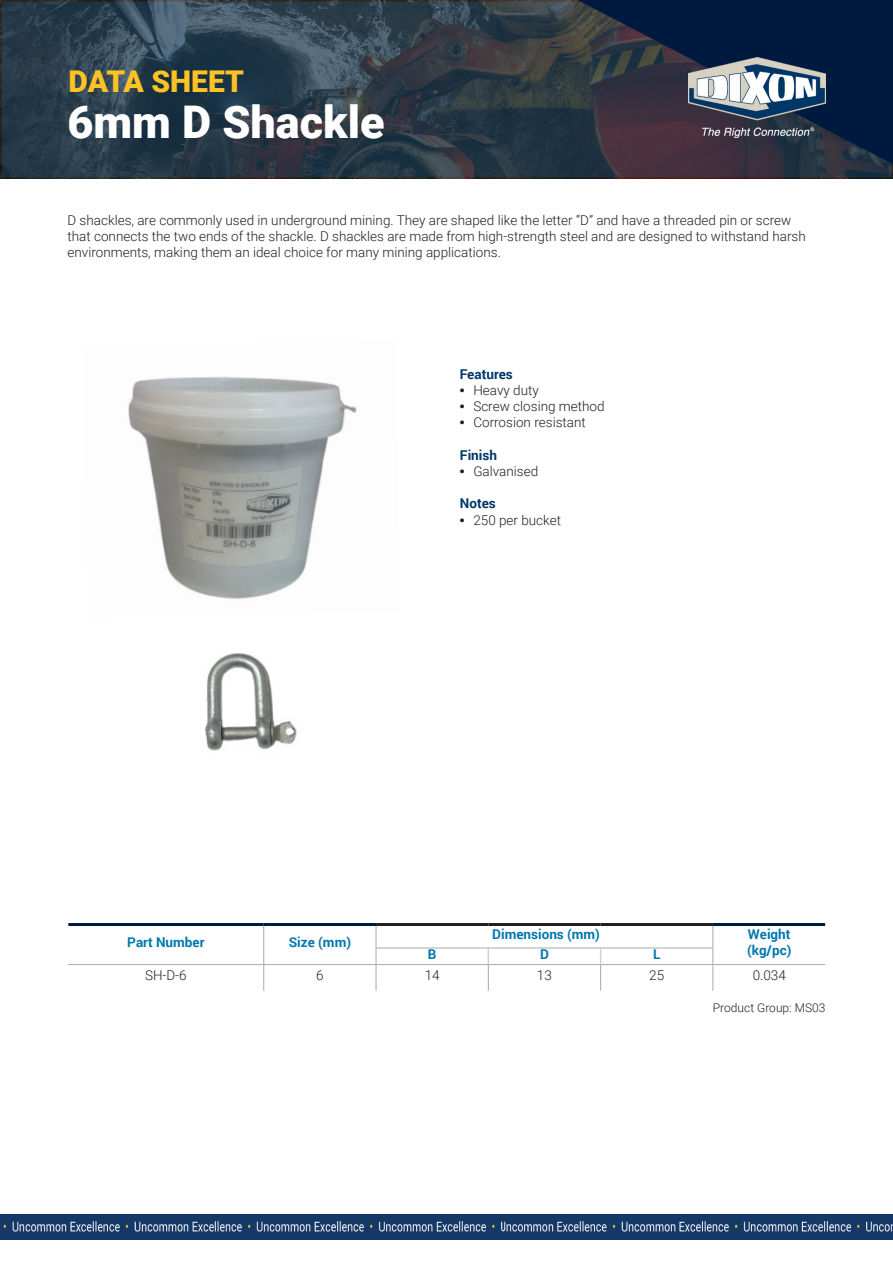
<style>
.page{position:relative;width:893px;height:1263px;background:#fff}
.page>*{position:absolute;margin:0;border:0;box-sizing:border-box;transform-origin:0 0}
.t1{font:900 45px "Roboto";color:#fff}
.t2{font:900 30px "Roboto";color:#fec224}
._2020_Body_Text{font:300 13.5px/16.2px "Roboto";color:#231f20}
._2020_Table_Header{font:700 13.5px "Roboto";color:#0077ae}
.t3{font:700 13.5px "Roboto";color:#003667}
._2020_Table_Header-2{font:300 13.5px "Roboto";color:#231f20}
._2020_Table_Part_Num{font:300 12px "Roboto";color:#231f20}
.s1{font-family:"Arial";font-weight:700}
</style>
<div class="page">
<img style="left:0;top:1215px;width:504px;height:24px">
<img style="left:504px;top:1215px;width:389px;height:24px">
<hr style="left:68px;top:964px;width:196px;height:1px;background:#a8a9ad">
<hr style="left:264px;top:964px;width:112px;height:1px;background:#a8a9ad">
<hr style="left:376px;top:964px;width:112px;height:1px;background:#a8a9ad">
<hr style="left:488px;top:964px;width:113px;height:1px;background:#a8a9ad">
<hr style="left:601px;top:964px;width:112px;height:1px;background:#a8a9ad">
<hr style="left:713px;top:964px;width:112px;height:1px;background:#a8a9ad">
<hr style="left:68px;top:923px;width:196px;height:3px;background:#00193f">
<hr style="left:264px;top:923px;width:112px;height:3px;background:#00193f">
<hr style="left:713px;top:923px;width:112px;height:3px;background:#00193f">
<svg style="left:488px;top:948px;width:1px;height:43px"></svg>
<svg style="left:600px;top:948px;width:1px;height:43px"></svg>
<hr style="left:376px;top:923px;width:112px;height:3px;background:#231f20">
<hr style="left:488px;top:923px;width:113px;height:3px;background:#231f20">
<hr style="left:601px;top:923px;width:112px;height:3px;background:#231f20">
<hr style="left:376px;top:947px;width:112px;height:1px;background:#a8a9ad">
<hr style="left:488px;top:947px;width:113px;height:1px;background:#a8a9ad">
<hr style="left:601px;top:947px;width:112px;height:1px;background:#a8a9ad">
<svg style="left:263px;top:926px;width:1px;height:65px"></svg>
<svg style="left:376px;top:926px;width:1px;height:65px"></svg>
<svg style="left:712px;top:926px;width:1px;height:65px"></svg>
<svg style="left:3px;top:3px;width:887px;height:173px;background:#2c3d4a"></svg>
<div style="left:0;top:0;width:893px;height:179px;border:2px solid #231f20"></div>
<svg style="left:578px;top:0;width:315px;height:164px;background:#1b263f"></svg>
<img style="left:689px;top:58px;width:136px;height:80px">
<img style="left:205px;top:653px;width:92px;height:98px">
<img style="left:128px;top:376px;width:229px;height:223px">
<p class="t2" style="left:69px;top:61px;width:177px">DATA SHEET</p>
<p class="t1" style="left:67px;top:90px;width:319px">6mm D Shackle</p>
<p class="_2020_Body_Text" style="left:68px;top:212px;width:740px">D shackles, are commonly used in underground mining. They are shaped like the letter “D” and have a threaded pin or screw that connects the two ends of the shackle. D shackles are made from high-strength steel and are designed to withstand harsh environments, making them an ideal choice for many mining applications.</p>
<p class="t3" style="left:460px;top:364px;width:54px">Features</p>
<p class="_2020_Body_Text" style="left:460px;top:382px;width:81px"><span class="s1">•</span> Heavy duty</p>
<p class="_2020_Body_Text" style="left:460px;top:398px;width:146px"><span class="s1">•</span> Screw closing method</p>
<p class="_2020_Body_Text" style="left:460px;top:414px;width:127px"><span class="s1">•</span> Corrosion resistant</p>
<p class="t3" style="left:460px;top:445px;width:39px">Finish</p>
<p class="_2020_Body_Text" style="left:460px;top:463px;width:80px"><span class="s1">•</span> Galvanised</p>
<p class="t3" style="left:460px;top:494px;width:37px">Notes</p>
<p class="_2020_Body_Text" style="left:460px;top:511px;width:103px"><span class="s1">•</span> 250 per bucket</p>
<p class="_2020_Table_Header" style="left:127px;top:933px;width:79px">Part Number</p>
<p class="_2020_Table_Header" style="left:289px;top:933px;width:64px">Size (mm)</p>
<p class="_2020_Table_Header" style="left:492px;top:925px;width:109px">Dimensions (mm)</p>
<p class="_2020_Table_Header" style="left:748px;top:925px;width:44px">Weight</p>
<p class="_2020_Table_Header" style="left:428px;top:945px;width:10px">B</p>
<p class="_2020_Table_Header" style="left:540px;top:945px;width:10px">D</p>
<p class="_2020_Table_Header" style="left:653px;top:945px;width:9px">L</p>
<p class="_2020_Table_Header" style="left:747px;top:941px;width:46px">(kg/pc)</p>
<p class="_2020_Table_Header-2" style="left:145px;top:966px;width:43px">SH-D-6</p>
<p class="_2020_Table_Header-2" style="left:316px;top:966px;width:9px">6</p>
<p class="_2020_Table_Header-2" style="left:425px;top:966px;width:16px">14</p>
<p class="_2020_Table_Header-2" style="left:537px;top:966px;width:16px">13</p>
<p class="_2020_Table_Header-2" style="left:649px;top:966px;width:16px">25</p>
<p class="_2020_Table_Header-2" style="left:753px;top:966px;width:35px">0.034</p>
<p class="_2020_Table_Part_Num" style="left:713px;top:999px;width:114px">Product Group: MS03</p>
</div>
